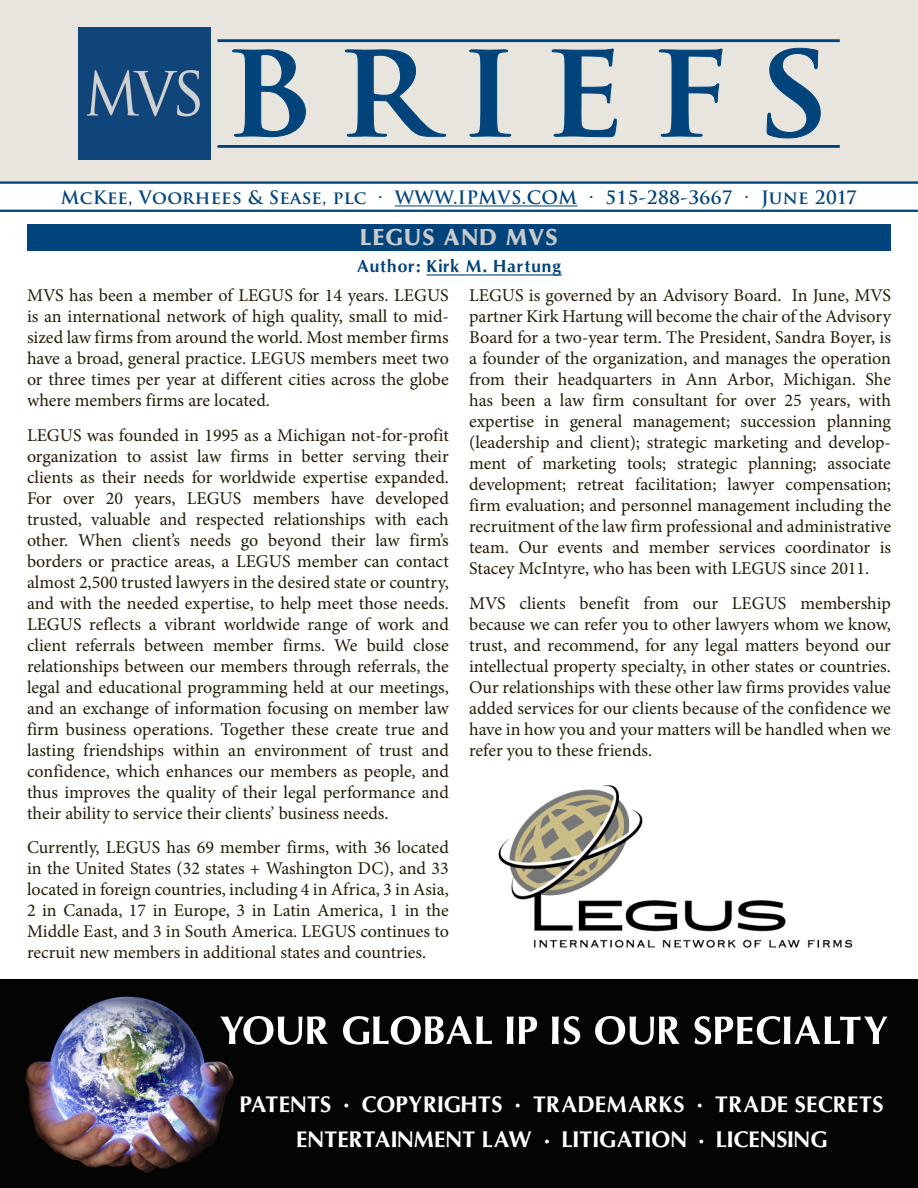
<style>
.page{position:relative;width:918px;height:1188px;background:#fff}
.page>*{position:absolute;margin:0;border:0;box-sizing:border-box;transform-origin:0 0}
.t1{font:700 114.45px "Trajan Pro";letter-spacing:.21em;color:#00447b;scale:1.11 1}
.t2{font:51.15px "CG Omega Bold";letter-spacing:-.025em;color:#fff}
.t3{font:30px "CG Omega Black";color:#c9cacc}
.t4{font:29.4px/35.2px "CG Omega Bold";letter-spacing:-.025em;color:#fff;text-align:center}
.t5{font:22.5px "CG Omega Bold";letter-spacing:-.005em;color:#00447b}
.t6{font:18px/21px "Minion Pro";color:#251a05;text-align:justify}
.t7{font:700 18px "Trajan Pro";letter-spacing:.02em;color:#00447b}
</style>
<div class="page">
<div style="left:0;top:0;width:918px;height:184px;background:#e7e5de"></div>
<img style="left:78px;top:27px;width:132px;height:132px">
<hr style="left:395px;top:206px;width:183px;height:1px;background:#00447b">
<svg style="left:232px;top:49px;width:74px;height:88px"></svg>
<svg style="left:345px;top:49px;width:101px;height:88px"></svg>
<svg style="left:469px;top:49px;width:42px;height:88px"></svg>
<svg style="left:551px;top:48px;width:66px;height:89px"></svg>
<svg style="left:658px;top:48px;width:65px;height:89px"></svg>
<svg style="left:766px;top:48px;width:55px;height:91px"></svg>
<hr style="left:0;top:181px;width:918px;height:3px;background:#00447b">
<hr style="left:0;top:210px;width:918px;height:2px;background:#00447b">
<hr style="left:218px;top:39px;width:622px;height:3px;background:#00447b">
<hr style="left:218px;top:145px;width:622px;height:3px;background:#00447b">
<hr style="left:427px;top:274px;width:135px;height:2px;background:#00447b">
<div style="left:27px;top:224px;width:864px;height:27px;background:#00447b"></div>
<img style="left:498px;top:785px;width:355px;height:163px">
<div style="left:0;top:980px;width:918px;height:208px;background:#040503"></div>
<img style="left:26px;top:996px;width:207px;height:176px">
<p class="t1" style="left:225px;top:23px;width:547px">BRIEFS</p>
<p class="t7" style="left:61px;top:186px;width:798px">McKee, Voorhees &amp; Sease, plc · WWW.IPMVS.COM · 515-288-3667 · June 2017</p>
<p class="t3" style="left:360px;top:223px;width:200px">LEGUS AND MVS</p>
<p class="t5" style="left:356px;top:255px;width:207px">Author: Kirk M. Hartung</p>
<p class="t6" style="left:27px;top:285px;width:423px">MVS has been a member of LEGUS for 14 years. LEGUS is an international network of high quality, small to mid&shy;sized law firms from around the world. Most member firms have a broad, general practice. LEGUS members meet two or three times per year at different cities across the globe where members firms are located.</p>
<p class="t6" style="left:27px;top:425px;width:423px">LEGUS was founded in 1995 as a Michigan not-for-profit organization to assist law firms in better serving their clients as their needs for worldwide expertise expanded.<br>For over 20 years, LEGUS members have developed trusted, valuable and respected relationships with each other. When client’s needs go beyond their law firm’s borders or practice areas, a LEGUS member can contact almost 2,500 trusted lawyers in the desired state or country, and with the needed expertise, to help meet those needs.<br>LEGUS reflects a vibrant worldwide range of work and client referrals between member firms. We build close relationships between our members through referrals, the legal and educational programming held at our meetings, and an exchange of information focusing on member law firm business operations. Together these create true and lasting friendships within an environment of trust and confidence, which enhances our members as people, and thus improves the quality of their legal performance and their ability to service their clients’ business needs.</p>
<p class="t6" style="left:27px;top:837px;width:423px">Currently, LEGUS has 69 member firms, with 36 located in the United States (32 states + Washington DC), and 33 located in foreign countries, including 4 in Africa, 3 in Asia, 2 in Canada, 17 in Europe, 3 in Latin America, 1 in the Middle East, and 3 in South America. LEGUS continues to recruit new members in additional states and countries.</p>
<p class="t6" style="left:469px;top:285px;width:423px">LEGUS is governed by an Advisory Board. In June, MVS partner Kirk Hartung will become the chair of the Advisory Board for a two-year term. The President, Sandra Boyer, is a founder of the organization, and manages the operation from their headquarters in Ann Arbor, Michigan. She has been a law firm consultant for over 25 years, with expertise in general management; succession planning (leadership and client); strategic marketing and develop&shy;ment of marketing tools; strategic planning; associate development; retreat facilitation; lawyer compensation; firm evaluation; and personnel management including the recruitment of the law firm professional and administrative team. Our events and member services coordinator is Stacey McIntyre, who has been with LEGUS since 2011.</p>
<p class="t6" style="left:469px;top:593px;width:423px">MVS clients benefit from our LEGUS membership because we can refer you to other lawyers whom we know, trust, and recommend, for any legal matters beyond our intellectual property specialty, in other states or countries.<br>Our relationships with these other law firms provides value added services for our clients because of the confidence we have in how you and your matters will be handled when we refer you to these friends.</p>
<p class="t2" style="left:218px;top:1006px;width:674px">YOUR GLOBAL IP IS OUR SPECIALTY</p>
<p class="t4" style="left:240px;top:1087px;width:646px">PATENTS . COPYRIGHTS . TRADEMARKS . TRADE SECRETS<br>ENTERTAINMENT LAW . LITIGATION . LICENSING</p>
</div>
